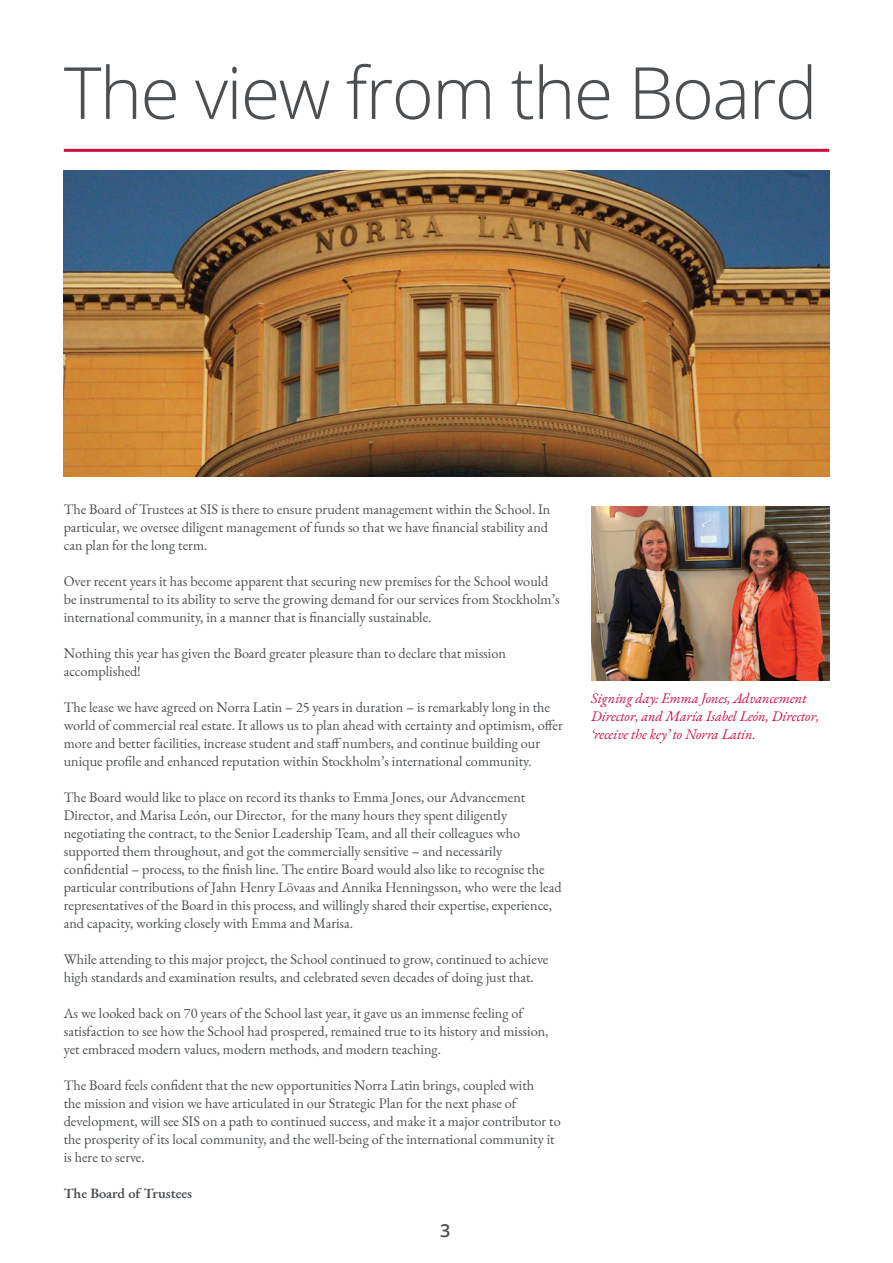
<style>
.page{position:relative;width:893px;height:1263px;background:#fff}
.page>*{position:absolute;margin:0;border:0;box-sizing:border-box;transform-origin:0 0}
.t1{font:300 72px "Open Sans";letter-spacing:-.025em;color:#4b4f52}
.t2{font:600 18px "Open Sans";color:#4b4f52}
.t3{font:14.25px/18px "EB Garamond";color:#4b4f52}
.t4{font:italic 14.25px/18px "EB Garamond";color:#cd0d40}
.t5{font:600 14.25px "EB Garamond";color:#4b4f52}
</style>
<div class="page">
<hr style="left:64px;top:149px;width:765px;height:3px;background:#cd0d40">
<img style="left:64px;top:170px;width:765px;height:306px">
<img style="left:591px;top:506px;width:238px;height:174px">
<h1 class="t1" style="left:64px;top:43px;width:755px">The view from the Board</h1>
<p class="t3" style="left:64px;top:500px;width:488px">The Board of Trustees at SIS is there to ensure prudent management within the School. In particular, we oversee diligent management of funds so that we have financial stability and can plan for the long term.</p>
<p class="t3" style="left:64px;top:572px;width:497px">Over recent years it has become apparent that securing new premises for the School would be instrumental to its ability to serve the growing demand for our services from Stockholm’s international community, in a manner that is financially sustainable.</p>
<p class="t3" style="left:64px;top:644px;width:444px">Nothing this year has given the Board greater pleasure than to declare that mission accomplished!</p>
<p class="t3" style="left:64px;top:698px;width:501px">The lease we have agreed on Norra Latin – 25 years in duration – is remarkably long in the world of commercial real estate. It allows us to plan ahead with certainty and optimism, offer more and better facilities, increase student and staff numbers, and continue building our unique profile and enhanced reputation within Stockholm’s international community.</p>
<p class="t3" style="left:64px;top:788px;width:499px">The Board would like to place on record its thanks to Emma Jones, our Advancement Director, and Marisa León, our Director, for the many hours they spent diligently negotiating the contract, to the Senior Leadership Team, and all their colleagues who supported them throughout, and got the commercially sensitive – and necessarily confidential – process, to the finish line. The entire Board would also like to recognise the particular contributions of Jahn Henry Lövaas and Annika Henningsson, who were the lead representatives of the Board in this process, and willingly shared their expertise, experience, and capacity, working closely with Emma and Marisa.</p>
<p class="t3" style="left:64px;top:950px;width:486px">While attending to this major project, the School continued to grow, continued to achieve high standards and examination results, and celebrated seven decades of doing just that.</p>
<p class="t3" style="left:64px;top:1004px;width:486px">As we looked back on 70 years of the School last year, it gave us an immense feeling of satisfaction to see how the School had prospered, remained true to its history and mission, yet embraced modern values, modern methods, and modern teaching.</p>
<p class="t3" style="left:64px;top:1076px;width:498px">The Board feels confident that the new opportunities Norra Latin brings, coupled with<br>the mission and vision we have articulated in our Strategic Plan for the next phase of development, will see SIS on a path to continued success, and make it a major contributor to the prosperity of its local community, and the well-being of the international community it is here to serve.</p>
<p class="t5" style="left:64px;top:1183px;width:130px">The Board of Trustees</p>
<p class="t2" style="left:440px;top:1218px;width:12px">3</p>
<p class="t4" style="left:591px;top:690px;width:230px">Signing day: Emma Jones, Advancement<br>Director, and María Isabel León, Director, ‘receive the key’ to Norra Latin.</p>
</div>
